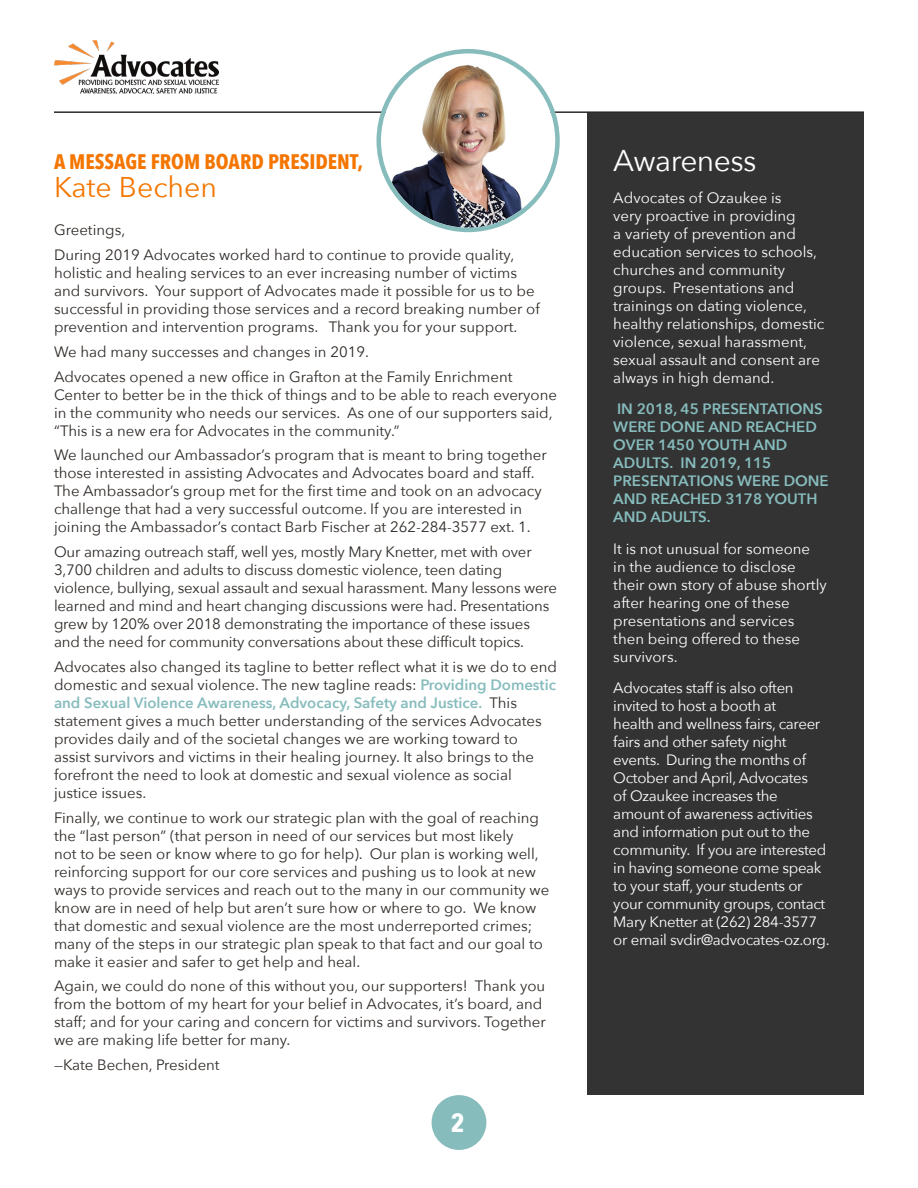
<style>
.page{position:relative;width:918px;height:1188px;background:#fff}
.page>*{position:absolute;margin:0;border:0;box-sizing:border-box;transform-origin:0 0}
.t1{font:30px "Avenir Next";letter-spacing:-.02em;color:#fff}
.t2{font:28.5px "Avenir Next";color:#f47600}
.t3{font:700 26.25px "Avenir Next Condensed";color:#fff}
.t4{font:700 21px "Avenir Next Condensed";color:#f47600}
.t5{font:15px/18px "Avenir Next";color:#2e2926}
.t6{font:15px/18px "Avenir Next";letter-spacing:-.01em;color:#fff}
.t7{font:600 15px/18px "Avenir Next";color:#87bcbd}
.s1{font-weight:600;color:#87bcbd}
</style>
<div class="page">
<div style="left:588px;top:113px;width:276px;height:982px;background:#333"></div>
<img style="left:54px;top:40px;width:165px;height:53px">
<hr style="left:54px;top:111px;width:810px;height:2px;background:#2e2926">
<div style="left:432px;top:1095px;width:54px;height:55px;background:#87bcbd;border-radius:50%"></div>
<img style="left:381px;top:53px;width:174px;height:175px;border-radius:87px">
<div style="left:376px;top:49px;width:184px;height:183px;border:4px solid #87bcbd;border-radius:50%"></div>
<p class="t4" style="left:54px;top:149px;width:311px">A MESSAGE FROM BOARD PRESIDENT,</p>
<p class="t2" style="left:54px;top:171px;width:165px">Kate Bechen</p>
<p class="t5" style="left:54px;top:221px;width:73px">Greetings,</p>
<p class="t5" style="left:54px;top:246px;width:487px">During 2019 Advocates worked hard to continue to provide quality, holistic and healing services to an ever increasing number of victims and survivors. Your support of Advocates made it possible for us to be successful in providing those services and a record breaking number of prevention and intervention programs. Thank you for your support.</p>
<p class="t5" style="left:54px;top:343px;width:317px">We had many successes and changes in 2019.</p>
<p class="t5" style="left:54px;top:367px;width:505px">Advocates opened a new office in Grafton at the Family Enrichment Center to better be in the thick of things and to be able to reach everyone in the community who needs our services. As one of our supporters said, “This is a new era for Advocates in the community.”</p>
<p class="t5" style="left:54px;top:446px;width:494px">We launched our Ambassador’s program that is meant to bring together those interested in assisting Advocates and Advocates board and staff.<br>The Ambassador’s group met for the first time and took on an advocacy challenge that had a very successful outcome. If you are interested in joining the Ambassador’s contact Barb Fischer at 262-284-3577 ext. 1.</p>
<p class="t5" style="left:54px;top:543px;width:505px">Our amazing outreach staff, well yes, mostly Mary Knetter, met with over 3,700 children and adults to discuss domestic violence, teen dating violence, bullying, sexual assault and sexual harassment. Many lessons were learned and mind and heart changing discussions were had. Presentations grew by 120% over 2018 demonstrating the importance of these issues and the need for community conversations about these difficult topics.</p>
<p class="t5" style="left:54px;top:658px;width:505px">Advocates also changed its tagline to better reflect what it is we do to end domestic and sexual violence. The new tagline reads: <span class="s1">Providing Domestic and Sexual Violence Awareness, Advocacy, Safety and Justice.</span> This statement gives a much better understanding of the services Advocates provides daily and of the societal changes we are working toward to assist survivors and victims in their healing journey. It also brings to the forefront the need to look at domestic and sexual violence as social justice issues.</p>
<p class="t5" style="left:54px;top:808px;width:497px">Finally, we continue to work our strategic plan with the goal of reaching the “last person” (that person in need of our services but most likely<br>not to be seen or know where to go for help). Our plan is working well, reinforcing support for our core services and pushing us to look at new ways to provide services and reach out to the many in our community we know are in need of help but aren’t sure how or where to go. We know that domestic and sexual violence are the most underreported crimes; many of the steps in our strategic plan speak to that fact and our goal to make it easier and safer to get help and heal.</p>
<p class="t5" style="left:54px;top:977px;width:493px">Again, we could do none of this without you, our supporters! Thank you from the bottom of my heart for your belief in Advocates, it’s board, and staff; and for your caring and concern for victims and survivors. Together we are making life better for many.</p>
<p class="t5" style="left:54px;top:1056px;width:167px">—Kate Bechen, President</p>
<p class="t3" style="left:451px;top:1106px;width:15px">2</p>
<p class="t1" style="left:613px;top:143px;width:145px">Awareness</p>
<p class="t6" style="left:613px;top:188px;width:213px">Advocates of Ozaukee is<br>very proactive in providing<br>a variety of prevention and education services to schools, churches and community groups. Presentations and trainings on dating violence, healthy relationships, domestic violence, sexual harassment, sexual assault and consent are always in high demand.</p>
<p class="t7" style="left:613px;top:400px;width:217px">IN 2018, 45 PRESENTATIONS<br>WERE DONE AND REACHED<br>OVER 1450 YOUTH AND<br>ADULTS. IN 2019, 115<br>PRESENTATIONS WERE DONE<br>AND REACHED 3178 YOUTH<br>AND ADULTS.</p>
<p class="t6" style="left:613px;top:539px;width:215px">It is not unusual for someone<br>in the audience to disclose their own story of abuse shortly after hearing one of these presentations and services then being offered to these survivors.</p>
<p class="t6" style="left:613px;top:679px;width:218px">Advocates staff is also often invited to host a booth at<br>health and wellness fairs, career fairs and other safety night events. During the months of<br>October and April, Advocates<br>of Ozaukee increases the amount of awareness activities and information put out to the community. If you are interested in having someone come speak to your staff, your students or your community groups, contact<br>Mary Knetter at (262) 284-3577 or email svdir@advocates-oz.org.</p>
</div>
